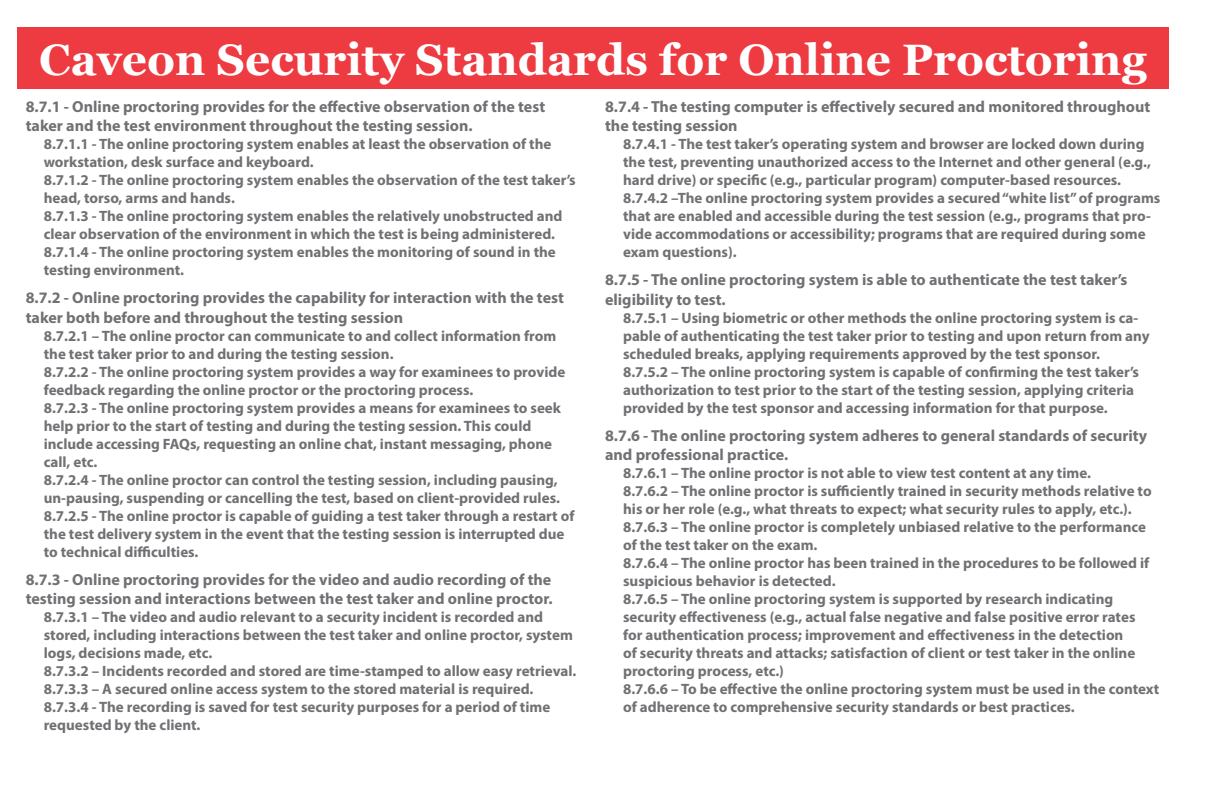
<style>
.page{position:relative;width:1224px;height:792px;background:#fff}
.page>*{position:absolute;margin:0;border:0;box-sizing:border-box;transform-origin:0 0}
.t1{font:700 44px "Georgia";color:#fff}
.t2{font:700 16px/19.2px "Myriad Pro";color:#717074}
.Indent{font:700 15px/18px "Myriad Pro";color:#717074}
</style>
<div class="page">
<div style="left:17px;top:27px;width:1152px;height:62px;background:#ee3a41"></div>
<p class="t1" style="left:39px;top:31px;width:1109px">Caveon Security Standards for Online Proctoring</p>
<p class="t2" style="left:26px;top:97px;width:521px">8.7.1 - Online proctoring provides for the effective observation of the test taker and the test environment throughout the testing session.</p>
<p class="Indent" style="left:44px;top:135px;width:509px">8.7.1.1 - The online proctoring system enables at least the observation of the workstation, desk surface and keyboard.</p>
<p class="Indent" style="left:44px;top:171px;width:534px">8.7.1.2 - The online proctoring system enables the observation of the test taker’s head, torso, arms and hands.</p>
<p class="Indent" style="left:44px;top:207px;width:520px">8.7.1.3 - The online proctoring system enables the relatively unobstructed and clear observation of the environment in which the test is being administered.</p>
<p class="Indent" style="left:44px;top:243px;width:514px">8.7.1.4 - The online proctoring system enables the monitoring of sound in the testing environment.</p>
<p class="t2" style="left:26px;top:288px;width:540px">8.7.2 - Online proctoring provides the capability for interaction with the test taker both before and throughout the testing session</p>
<p class="Indent" style="left:44px;top:326px;width:514px">8.7.2.1 – The online proctor can communicate to and collect information from the test taker prior to and during the testing session.</p>
<p class="Indent" style="left:44px;top:362px;width:523px">8.7.2.2 - The online proctoring system provides a way for examinees to provide feedback regarding the online proctor or the proctoring process.</p>
<p class="Indent" style="left:44px;top:398px;width:519px">8.7.2.3 - The online proctoring system provides a means for examinees to seek help prior to the start of testing and during the testing session. This could include accessing FAQs, requesting an online chat, instant messaging, phone call, etc.</p>
<p class="Indent" style="left:44px;top:470px;width:518px">8.7.2.4 - The online proctor can control the testing session, including pausing, un-pausing, suspending or cancelling the test, based on client-provided rules.</p>
<p class="Indent" style="left:44px;top:506px;width:532px">8.7.2.5 - The online proctor is capable of guiding a test taker through a restart of the test delivery system in the event that the testing session is interrupted due to technical difficulties.</p>
<p class="t2" style="left:26px;top:569px;width:528px">8.7.3 - Online proctoring provides for the video and audio recording of the testing session and interactions between the test taker and online proctor.</p>
<p class="Indent" style="left:44px;top:608px;width:531px">8.7.3.1 – The video and audio relevant to a security incident is recorded and stored, including interactions between the test taker and online proctor, system logs, decisions made, etc.</p>
<p class="Indent" style="left:44px;top:662px;width:534px">8.7.3.2 – Incidents recorded and stored are time-stamped to allow easy retrieval.</p>
<p class="Indent" style="left:44px;top:680px;width:491px">8.7.3.3 – A secured online access system to the stored material is required.</p>
<p class="Indent" style="left:44px;top:698px;width:508px">8.7.3.4 - The recording is saved for test security purposes for a period of time requested by the client.</p>
<p class="t2" style="left:605px;top:97px;width:547px">8.7.4 - The testing computer is effectively secured and monitored throughout the testing session</p>
<p class="Indent" style="left:623px;top:135px;width:529px">8.7.4.1 - The test taker’s operating system and browser are locked down during the test, preventing unauthorized access to the Internet and other general (e.g., hard drive) or specific (e.g., particular program) computer-based resources.</p>
<p class="Indent" style="left:623px;top:189px;width:539px">8.7.4.2 –The online proctoring system provides a secured “white list” of programs that are enabled and accessible during the test session (e.g., programs that pro&shy;vide accommodations or accessibility; programs that are required during some exam questions).</p>
<p class="t2" style="left:605px;top:270px;width:524px">8.7.5 - The online proctoring system is able to authenticate the test taker’s eligibility to test.</p>
<p class="Indent" style="left:623px;top:308px;width:528px">8.7.5.1 – Using biometric or other methods the online proctoring system is ca&shy;pable of authenticating the test taker prior to testing and upon return from any scheduled breaks, applying requirements approved by the test sponsor.</p>
<p class="Indent" style="left:623px;top:362px;width:518px">8.7.5.2 – The online proctoring system is capable of confirming the test taker’s authorization to test prior to the start of the testing session, applying criteria provided by the test sponsor and accessing information for that purpose.</p>
<p class="t2" style="left:605px;top:425px;width:544px">8.7.6 - The online proctoring system adheres to general standards of security and professional practice.</p>
<p class="Indent" style="left:623px;top:464px;width:469px">8.7.6.1 – The online proctor is not able to view test content at any time.</p>
<p class="Indent" style="left:623px;top:482px;width:530px">8.7.6.2 – The online proctor is sufficiently trained in security methods relative to his or her role (e.g., what threats to expect; what security rules to apply, etc.).</p>
<p class="Indent" style="left:623px;top:518px;width:524px">8.7.6.3 – The online proctor is completely unbiased relative to the performance of the test taker on the exam.</p>
<p class="Indent" style="left:623px;top:554px;width:528px">8.7.6.4 – The online proctor has been trained in the procedures to be followed if suspicious behavior is detected.</p>
<p class="Indent" style="left:623px;top:590px;width:514px">8.7.6.5 – The online proctoring system is supported by research indicating security effectiveness (e.g., actual false negative and false positive error rates for authentication process; improvement and effectiveness in the detection of security threats and attacks; satisfaction of client or test taker in the online proctoring process, etc.)</p>
<p class="Indent" style="left:623px;top:680px;width:538px">8.7.6.6 – To be effective the online proctoring system must be used in the context of adherence to comprehensive security standards or best practices.</p>
</div>
